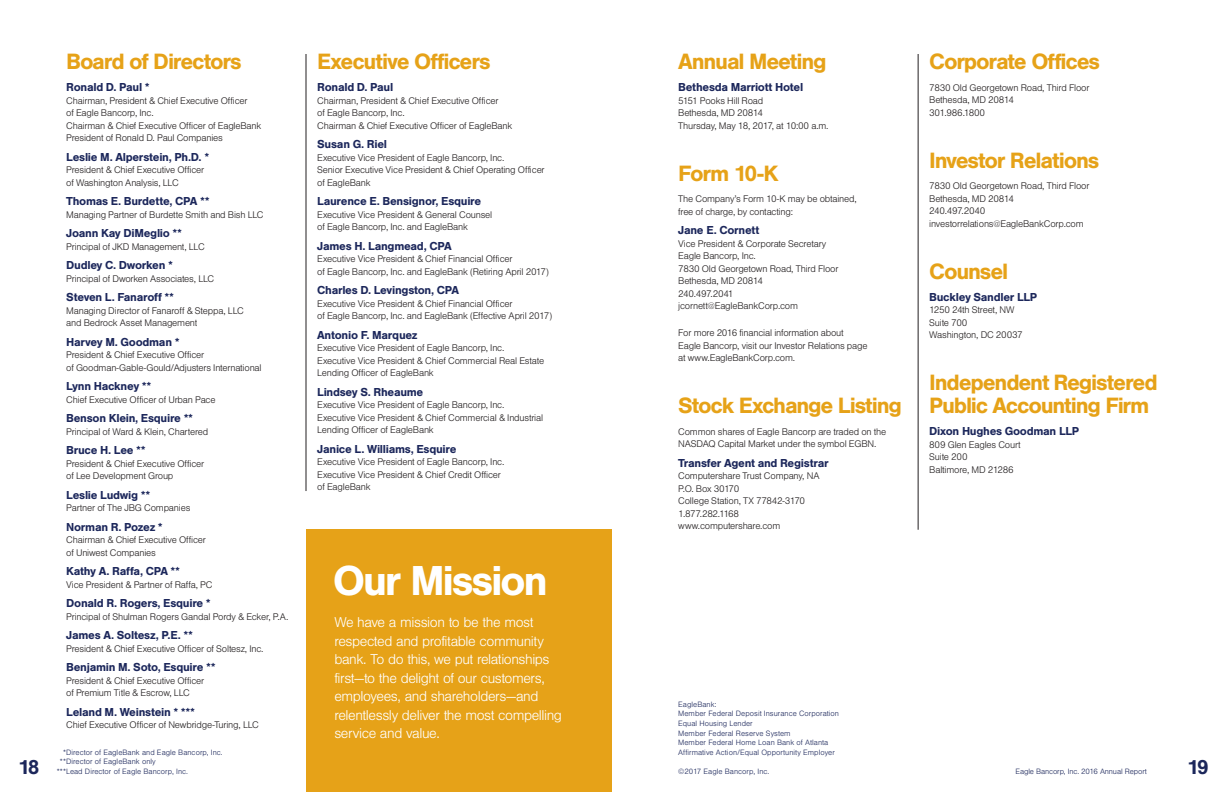
<style>
.page{position:relative;width:1224px;height:792px;background:#fff}
.page>*{position:absolute;margin:0;border:0;box-sizing:border-box;transform-origin:0 0}
.t1{font:700 43.5px "Nimbus San";letter-spacing:-.055em;color:#fff}
.t2{font:700 23px/23px "Nimbus San";letter-spacing:-.05em;color:#e6a218}
.t3{font:700 21px "Nimbus San";color:#1c275b}
.t4{font:300 14.8px/18.5px "Nimbus San";letter-spacing:-.03em;color:#fff}
.t5{font:700 12px "Nimbus San";letter-spacing:-.025em;color:#1c275b}
.t6{font:300 10px/12.5px "Nimbus San";letter-spacing:-.02em;color:#231f20}
.t7{font:300 8px/9.6px "Nimbus San";letter-spacing:.005em;color:#1c275b}
</style>
<div class="page">
<div style="left:306px;top:530px;width:306px;height:262px;background:#e6a218"></div>
<hr style="left:306px;top:54px;width:1px;height:437px;background:#231f20">
<hr style="left:918px;top:54px;width:1px;height:476px;background:#231f20">
<h2 class="t2" style="left:317px;top:50px;width:175px">Executive Officers</h2>
<p class="t5" style="left:317px;top:81px;width:77px">Ronald D. Paul</p>
<p class="t6" style="left:317px;top:95px;width:197px">Chairman, President &amp; Chief Executive Officer<br>of Eagle Bancorp, Inc.<br>Chairman &amp; Chief Executive Officer of EagleBank</p>
<p class="t5" style="left:317px;top:138px;width:71px">Susan G. Riel</p>
<p class="t6" style="left:317px;top:152px;width:229px">Executive Vice President of Eagle Bancorp, Inc.<br>Senior Executive Vice President &amp; Chief Operating Officer of EagleBank</p>
<p class="t5" style="left:317px;top:195px;width:166px">Laurence E. Bensignor, Esquire</p>
<p class="t6" style="left:317px;top:209px;width:177px">Executive Vice President &amp; General Counsel of Eagle Bancorp, Inc. and EagleBank</p>
<p class="t5" style="left:317px;top:239px;width:136px">James H. Langmead, CPA</p>
<p class="t6" style="left:317px;top:253px;width:233px">Executive Vice President &amp; Chief Financial Officer<br>of Eagle Bancorp, Inc. and EagleBank (Retiring April 2017)</p>
<p class="t5" style="left:317px;top:284px;width:143px">Charles D. Levingston, CPA</p>
<p class="t6" style="left:317px;top:298px;width:236px">Executive Vice President &amp; Chief Financial Officer<br>of Eagle Bancorp, Inc. and EagleBank (Effective April 2017)</p>
<p class="t5" style="left:317px;top:328px;width:102px">Antonio F. Marquez</p>
<p class="t6" style="left:317px;top:342px;width:228px">Executive Vice President of Eagle Bancorp, Inc.<br>Executive Vice President &amp; Chief Commercial Real Estate<br>Lending Officer of EagleBank</p>
<p class="t5" style="left:317px;top:385px;width:108px">Lindsey S. Rheaume</p>
<p class="t6" style="left:317px;top:399px;width:228px">Executive Vice President of Eagle Bancorp, Inc.<br>Executive Vice President &amp; Chief Commercial &amp; Industrial<br>Lending Officer of EagleBank</p>
<p class="t5" style="left:317px;top:442px;width:141px">Janice L. Williams, Esquire</p>
<p class="t6" style="left:317px;top:456px;width:189px">Executive Vice President of Eagle Bancorp, Inc.<br>Executive Vice President &amp; Chief Credit Officer of EagleBank</p>
<h2 class="t2" style="left:929px;top:50px;width:172px">Corporate Offices</h2>
<p class="t6" style="left:929px;top:82px;width:162px">7830 Old Georgetown Road, Third Floor<br>Bethesda, MD 20814<br>301.986.1800</p>
<h2 class="t2" style="left:929px;top:149px;width:172px">Investor Relations</h2>
<p class="t6" style="left:929px;top:180px;width:162px">7830 Old Georgetown Road, Third Floor<br>Bethesda, MD 20814<br>240.497.2040 investorrelations@EagleBankCorp.com</p>
<h2 class="t2" style="left:929px;top:260px;width:81px">Counsel</h2>
<p class="t5" style="left:929px;top:290px;width:109px">Buckley Sandler LLP</p>
<p class="t6" style="left:929px;top:304px;width:95px">1250 24th Street, NW<br>Suite 700<br>Washington, DC 20037</p>
<h2 class="t2" style="left:929px;top:371px;width:230px">Independent Registered<br>Public Accounting Firm</h2>
<p class="t5" style="left:929px;top:425px;width:151px">Dixon Hughes Goodman LLP</p>
<p class="t6" style="left:929px;top:439px;width:93px">809 Glen Eagles Court<br>Suite 200<br>Baltimore, MD 21286</p>
<h2 class="t2" style="left:66px;top:50px;width:177px">Board of Directors</h2>
<p class="t5" style="left:66px;top:81px;width:85px">Ronald D. Paul *</p>
<p class="t6" style="left:66px;top:95px;width:197px">Chairman, President &amp; Chief Executive Officer<br>of Eagle Bancorp, Inc.<br>Chairman &amp; Chief Executive Officer of EagleBank President of Ronald D. Paul Companies</p>
<p class="t5" style="left:66px;top:150px;width:145px">Leslie M. Alperstein, Ph.D. *</p>
<p class="t6" style="left:66px;top:164px;width:140px">President &amp; Chief Executive Officer of Washington Analysis, LLC</p>
<p class="t5" style="left:66px;top:195px;width:145px">Thomas E. Burdette, CPA **</p>
<p class="t6" style="left:66px;top:209px;width:199px">Managing Partner of Burdette Smith and Bish LLC</p>
<p class="t5" style="left:66px;top:227px;width:117px">Joann Kay DiMeglio **</p>
<p class="t6" style="left:66px;top:241px;width:140px">Principal of JKD Management, LLC</p>
<p class="t5" style="left:66px;top:259px;width:108px">Dudley C. Dworken *</p>
<p class="t6" style="left:66px;top:273px;width:149px">Principal of Dworken Associates, LLC</p>
<p class="t5" style="left:66px;top:291px;width:109px">Steven L. Fanaroff **</p>
<p class="t6" style="left:66px;top:305px;width:179px">Managing Director of Fanaroff &amp; Steppa, LLC and Bedrock Asset Management</p>
<p class="t5" style="left:66px;top:335px;width:115px">Harvey M. Goodman *</p>
<p class="t6" style="left:66px;top:349px;width:197px">President &amp; Chief Executive Officer<br>of Goodman-Gable-Gould/Adjusters International</p>
<p class="t5" style="left:66px;top:380px;width:87px">Lynn Hackney **</p>
<p class="t6" style="left:66px;top:394px;width:151px">Chief Executive Officer of Urban Pace</p>
<p class="t5" style="left:66px;top:412px;width:128px">Benson Klein, Esquire **</p>
<p class="t6" style="left:66px;top:426px;width:144px">Principal of Ward &amp; Klein, Chartered</p>
<p class="t5" style="left:66px;top:444px;width:81px">Bruce H. Lee **</p>
<p class="t6" style="left:66px;top:458px;width:140px">President &amp; Chief Executive Officer of Lee Development Group</p>
<p class="t5" style="left:66px;top:488px;width:86px">Leslie Ludwig **</p>
<p class="t6" style="left:66px;top:502px;width:126px">Partner of The JBG Companies</p>
<p class="t5" style="left:66px;top:520px;width:98px">Norman R. Pozez *</p>
<p class="t6" style="left:66px;top:534px;width:141px">Chairman &amp; Chief Executive Officer of Uniwest Companies</p>
<p class="t5" style="left:66px;top:565px;width:115px">Kathy A. Raffa, CPA **</p>
<p class="t6" style="left:66px;top:579px;width:148px">Vice President &amp; Partner of Raffa, PC</p>
<p class="t5" style="left:66px;top:597px;width:146px">Donald R. Rogers, Esquire *</p>
<p class="t6" style="left:66px;top:611px;width:224px">Principal of Shulman Rogers Gandal Pordy &amp; Ecker, P.A.</p>
<p class="t5" style="left:66px;top:629px;width:128px">James A. Soltesz, P.E. **</p>
<p class="t6" style="left:66px;top:643px;width:199px">President &amp; Chief Executive Officer of Soltesz, Inc.</p>
<p class="t5" style="left:66px;top:661px;width:151px">Benjamin M. Soto, Esquire **</p>
<p class="t6" style="left:66px;top:675px;width:140px">President &amp; Chief Executive Officer of Premium Title &amp; Escrow, LLC</p>
<p class="t5" style="left:66px;top:705px;width:130px">Leland M. Weinstein * ***</p>
<p class="t6" style="left:66px;top:719px;width:194px">Chief Executive Officer of Newbridge-Turing, LLC</p>
<p class="t7" style="left:63px;top:748px;width:161px">*Director of EagleBank and Eagle Bancorp, Inc.</p>
<p class="t7" style="left:60px;top:757px;width:97px">**Director of EagleBank only</p>
<p class="t7" style="left:57px;top:767px;width:133px">***Lead Director of Eagle Bancorp, Inc.</p>
<h2 class="t2" style="left:678px;top:50px;width:150px">Annual Meeting</h2>
<p class="t5" style="left:678px;top:81px;width:127px">Bethesda Marriott Hotel</p>
<p class="t6" style="left:678px;top:95px;width:152px">5151 Pooks Hill Road<br>Bethesda, MD 20814<br>Thursday, May 18, 2017, at 10:00 a.m.</p>
<h2 class="t2" style="left:678px;top:162px;width:102px">Form 10-K</h2>
<p class="t6" style="left:678px;top:193px;width:180px">The Company’s Form 10-K may be obtained, free of charge, by contacting:</p>
<p class="t5" style="left:678px;top:224px;width:83px">Jane E. Cornett</p>
<p class="t6" style="left:678px;top:238px;width:162px">Vice President &amp; Corporate Secretary<br>Eagle Bancorp, Inc.<br>7830 Old Georgetown Road, Third Floor<br>Bethesda, MD 20814<br>240.497.2041 jcornett@EagleBankCorp.com</p>
<p class="t6" style="left:678px;top:327px;width:191px">For more 2016 financial information about<br>Eagle Bancorp, visit our Investor Relations page at www.EagleBankCorp.com.</p>
<h2 class="t2" style="left:678px;top:394px;width:225px">Stock Exchange Listing</h2>
<p class="t6" style="left:678px;top:426px;width:210px">Common shares of Eagle Bancorp are traded on the<br>NASDAQ Capital Market under the symbol EGBN.</p>
<p class="t5" style="left:678px;top:456px;width:152px">Transfer Agent and Registrar</p>
<p class="t6" style="left:678px;top:470px;width:143px">Computershare Trust Company, NA<br>P.O. Box 30170<br>College Station, TX 77842-3170<br>1.877.282.1168 www.computershare.com</p>
<h1 class="t1" style="left:333px;top:556px;width:217px">Our Mission</h1>
<p class="t4" style="left:334px;top:613px;width:229px">We have a mission to be the most respected and profitable community bank. To do this, we put relationships first—to the delight of our customers, employees, and shareholders—and relentlessly deliver the most compelling service and value.</p>
<p class="t7" style="left:678px;top:700px;width:162px">EagleBank:<br>Member Federal Deposit Insurance Corporation Equal Housing Lender<br>Member Federal Reserve System<br>Member Federal Home Loan Bank of Atlanta Affirmative Action/Equal Opportunity Employer</p>
<p class="t7" style="left:678px;top:767px;width:93px">©2017 Eagle Bancorp, Inc.</p>
<h3 class="t3" style="left:18px;top:755px;width:23px">18</h3>
<p class="t7" style="left:1016px;top:767px;width:133px">Eagle Bancorp, Inc. 2016 Annual Report</p>
<h3 class="t3" style="left:1187px;top:755px;width:23px">19</h3>
</div>
